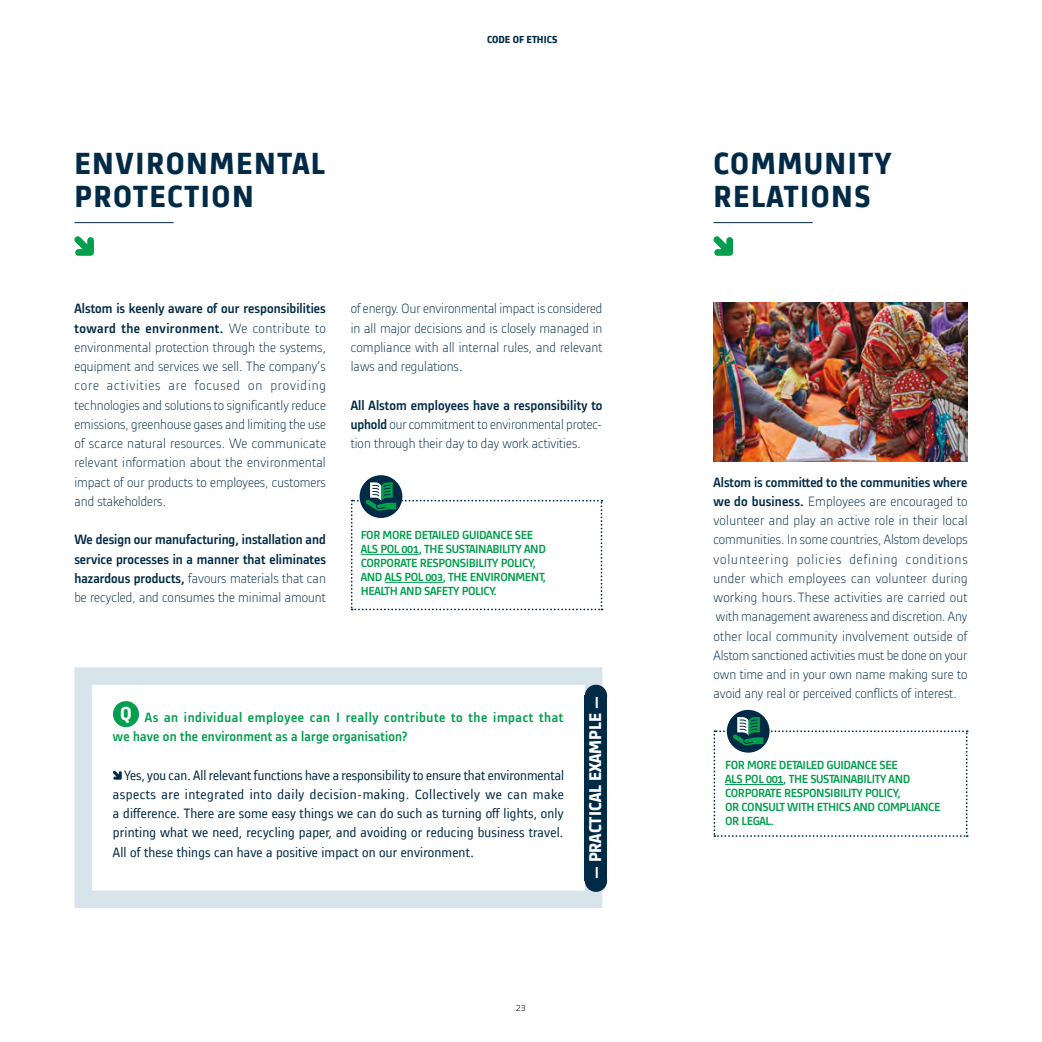
<style>
.page{position:relative;width:1042px;height:1042px;background:#fff}
.page>*{position:absolute;margin:0;border:0;box-sizing:border-box;transform-origin:0 0}
.t1{font:700 31.5px/33.2px "Alstom";letter-spacing:.05em;color:#002a45}
.t2{font:700 19.43px "Alstom";color:#fff}
.t3{font:700 17.5px "Alstom";color:#fff}
.t4{font:300 14px/19.2px "Alstom";color:#002a45;text-align:justify}
.t5{font:14px/19.2px "Alstom";letter-spacing:.01em;color:#002a45;text-align:justify}
.t6{font:500 14px/19.2px "Alstom";color:#002a45;text-align:justify}
.t7{font:500 14px/19.2px "Alstom";letter-spacing:.04em;color:#009e4d}
.t8{font:500 12.25px/14px "Alstom";letter-spacing:-.03em;color:#009e4d}
.t9{font:700 10.5px "Alstom";color:#002a45}
.t10{font:300 10.5px "Alstom";color:#000}
.s1{font-weight:500}
.s2{font-weight:300}
</style>
<div class="page">
<hr style="left:74px;top:222px;width:100px;height:1px;background:#002a45">
<svg style="left:74px;top:236px;width:20px;height:20px"></svg>
<svg style="left:713px;top:236px;width:20px;height:20px"></svg>
<img style="left:713px;top:303px;width:254px;height:158px">
<hr style="left:713px;top:222px;width:100px;height:1px;background:#002a45">
<div style="left:727px;top:710px;width:42px;height:42px;background:#002a45;border-radius:50%"></div>
<svg style="left:713px;top:717px;width:254px;height:120px"></svg>
<svg style="left:74px;top:667px;width:534px;height:241px"></svg>
<div style="left:113px;top:701px;width:26px;height:26px;background:#009e4d;border-radius:50%"></div>
<svg style="left:113px;top:771px;width:9px;height:8px"></svg>
<div style="left:585px;top:695px;width:22px;height:186px;background:#002a45"></div>
<div style="left:585px;top:869px;width:22px;height:23px;background:#002a45;border-radius:50%"></div>
<div style="left:585px;top:685px;width:22px;height:22px;background:#002a45;border-radius:50%"></div>
<div style="left:360px;top:475px;width:42px;height:43px;background:#002a45;border-radius:50%"></div>
<svg style="left:351px;top:482px;width:251px;height:128px"></svg>
<p class="t9" style="left:487px;top:32px;width:72px">CODE OF ETHICS</p>
<p class="t1" style="left:74px;top:145px;width:252px">ENVIRONMENTAL<br>PROTECTION</p>
<p class="t4" style="left:74px;top:298px;width:253px"><span class="s1">Alstom is keenly aware of our responsibilities toward the environment.</span> We contribute to environmental protection through the systems, equipment and services we sell. The company’s core activities are focused on providing technologies and solutions to significantly reduce emissions, greenhouse gases and limiting the use of scarce natural resources. We communicate relevant information about the environmental impact of our products to employees, customers and stakeholders.</p>
<p class="t6" style="left:74px;top:529px;width:253px">We design our manufacturing, installation and service processes in a manner that eliminates hazardous products, <span class="s2">favours materials that can be recycled, and consumes the minimal amount</span></p>
<p class="t4" style="left:351px;top:298px;width:253px">of energy. Our environmental impact is considered in all major decisions and is closely managed in compliance with all internal rules, and relevant laws and regulations.</p>
<p class="t4" style="left:351px;top:394px;width:253px;text-align:left"><span class="s1">All Alstom employees have a responsibility to uphold</span> our commitment to environmental protec&shy;tion through their day to day work activities.</p>
<p class="t8" style="left:361px;top:527px;width:187px">FOR MORE DETAILED GUIDANCE SEE<br>ALS POL 001, THE SUSTAINABILITY AND<br>CORPORATE RESPONSIBILITY POLICY,<br>AND ALS POL 003, THE ENVIRONMENT,<br>HEALTH AND SAFETY POLICY.</p>
<p class="t2" style="left:120px;top:700px;width:13px">Q</p>
<p class="t7" style="left:113px;top:706px;width:452px;text-indent:32px">As an individual employee can I really contribute to the impact that we have on the environment as a large organisation?</p>
<p class="t5" style="left:113px;top:764px;width:452px;text-indent:11px">Yes, you can. All relevant functions have a responsibility to ensure that environmental aspects are integrated into daily decision-making. Collectively we can make a difference. There are some easy things we can do such as turning off lights, only printing what we need, recycling paper, and avoiding or reducing business travel.<br>All of these things can have a positive impact on our environment.</p>
<p class="t3" style="left:583px;top:879px;width:185px;rotate:-90deg">— PRACTICAL EXAMPLE —</p>
<p class="t10" style="left:516px;top:1000px;width:12px">23</p>
<p class="t1" style="left:713px;top:145px;width:179px">COMMUNITY<br>RELATIONS</p>
<p class="t4" style="left:713px;top:471px;width:256px"><span class="s1">Alstom is committed to the communities where we do business.</span> Employees are encouraged to volunteer and play an active role in their local communities. In some countries, Alstom develops volunteering policies defining conditions under which employees can volunteer during working hours. These activities are carried out with management awareness and discretion. Any other local community involvement outside of Alstom sanctioned activities must be done on your own time and in your own name making sure to avoid any real or perceived conflicts of interest.</p>
<p class="t8" style="left:725px;top:757px;width:217px">FOR MORE DETAILED GUIDANCE SEE<br>ALS POL 001, THE SUSTAINABILITY AND<br>CORPORATE RESPONSIBILITY POLICY,<br>OR CONSULT WITH ETHICS AND COMPLIANCE<br>OR LEGAL.</p>
</div>
